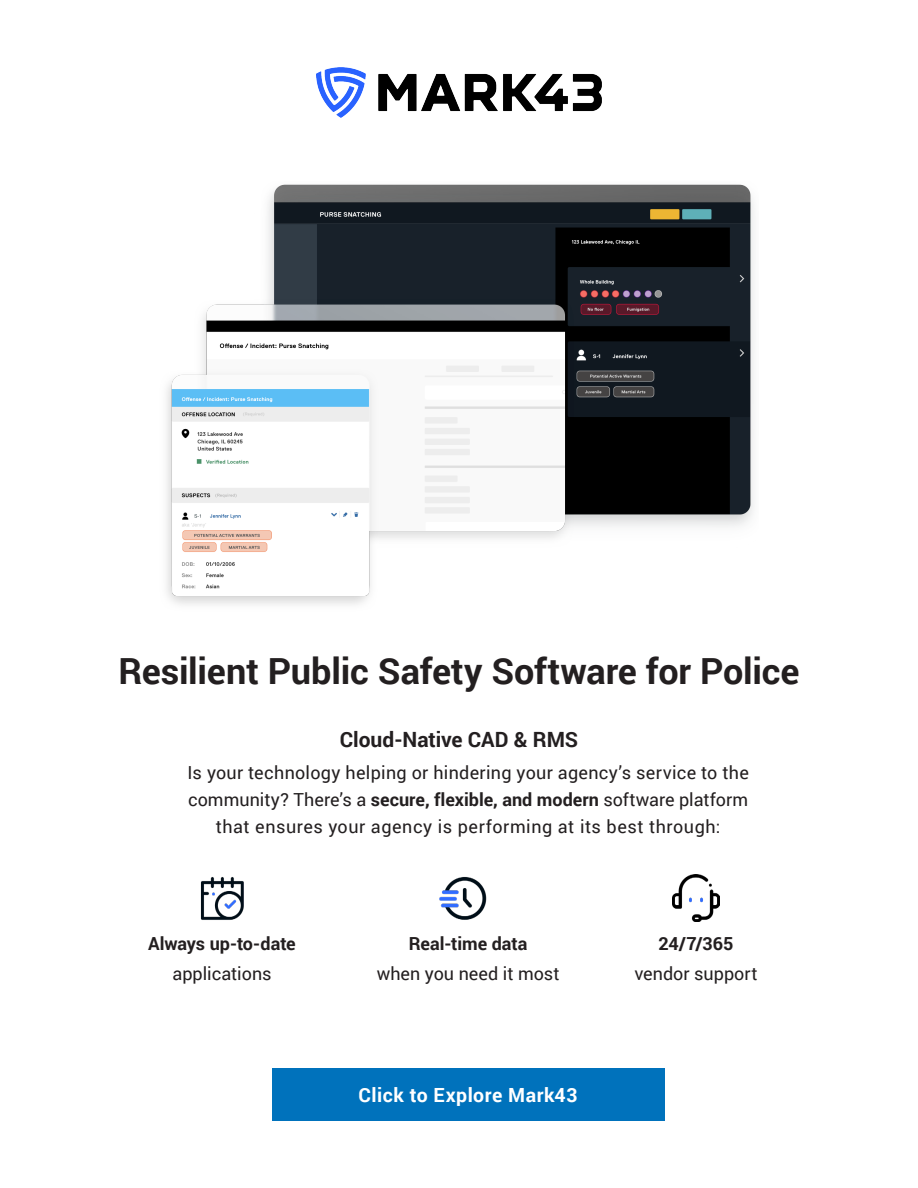
<style>
.page{position:relative;width:918px;height:1188px;background:#fff}
.page>*{position:absolute;margin:0;border:0;box-sizing:border-box;transform-origin:0 0}
.t1{font:700 36px "Roboto";letter-spacing:-.005em;color:#231f20}
.t2{font:700 21px "Roboto";color:#231f20}
.t3{font:700 19.5px "Roboto";letter-spacing:.025em;color:#fff}
.t4{font:18px/27px "Roboto";letter-spacing:.015em;color:#231f20;text-align:center}
.t5{font:700 18px/30px "Roboto";letter-spacing:-.01em;color:#231f20;text-align:center}
.s1{font-weight:700}
.s2{font-weight:400}
</style>
<div class="page">
<div style="left:272px;top:1068px;width:392px;height:53px;background:#0072bc"></div>
<img style="left:316px;top:68px;width:286px;height:49px">
<img style="left:440px;top:877px;width:46px;height:43px">
<img style="left:200px;top:877px;width:44px;height:43px">
<img style="left:673px;top:875px;width:46px;height:46px">
<img style="left:166px;top:184px;width:588px;height:421px">
<p class="t1" style="left:119px;top:646px;width:682px">Resilient Public Safety Software for Police</p>
<p class="t2" style="left:340px;top:724px;width:240px">Cloud-Native CAD &amp; RMS</p>
<p class="t4" style="left:187px;top:758px;width:563px">Is your technology helping or hindering your agency’s service to the community? There’s a <span class="s1">secure, flexible, and modern</span> software platform that ensures your agency is performing at its best through:</p>
<p class="t5" style="left:148px;top:928px;width:149px">Always up-to-date <span class="s2">applications</span></p>
<p class="t4" style="left:377px;top:928px;width:184px;line-height:30px"><span class="s1">Real-time data<br></span>when you need it most</p>
<p class="t4" style="left:634px;top:928px;width:125px;line-height:30px"><span class="s1">24/7/365 </span>vendor support</p>
<p class="t3" style="left:359px;top:1081px;width:221px">Click to Explore Mark43</p>
</div>
